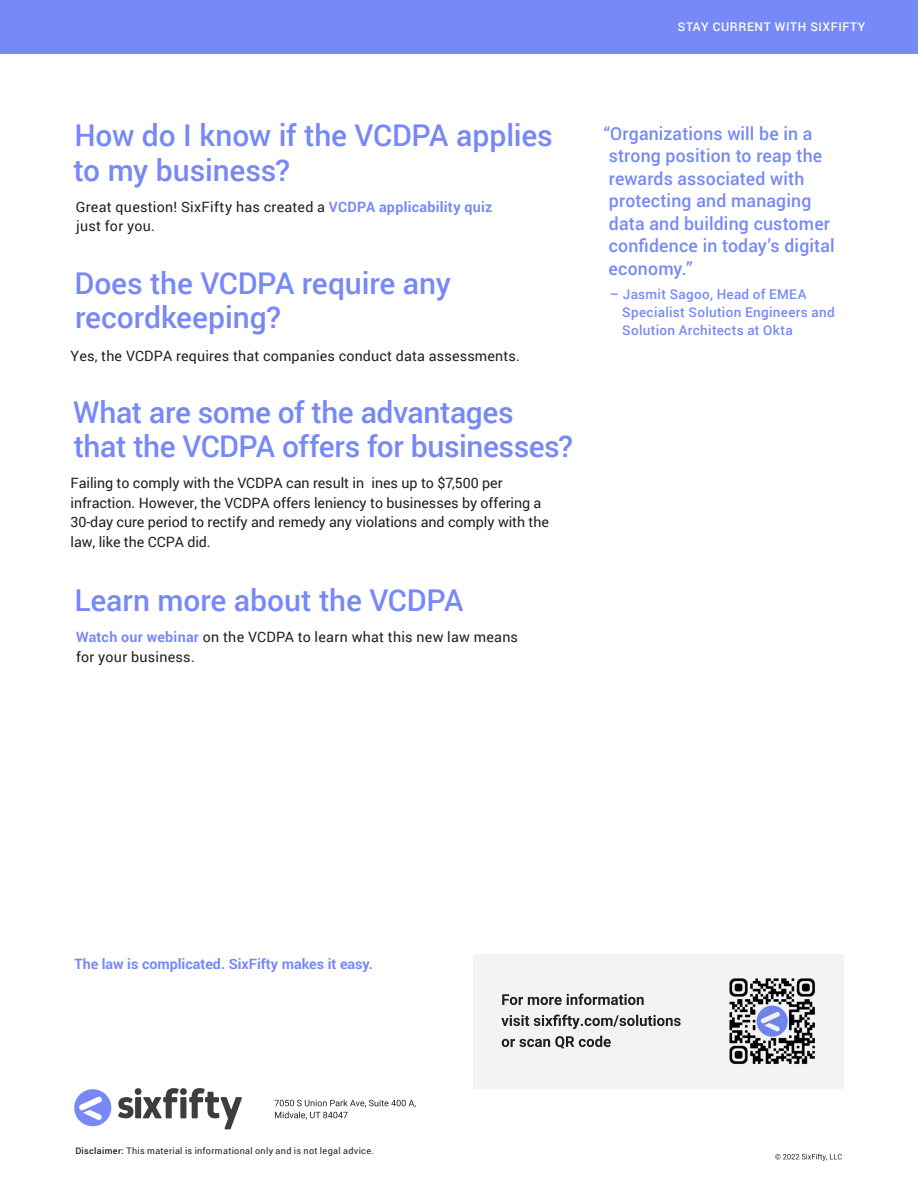
<style>
.page{position:relative;width:918px;height:1188px;background:#fff}
.page>*{position:absolute;margin:0;border:0;box-sizing:border-box;transform-origin:0 0}
.Headline{font:500 30px/34.5px "Roboto";letter-spacing:-.01em;color:#7789f6}
.purple_call_out{font:500 18px/22.5px "Roboto";letter-spacing:.01em;color:#7789f6}
.Body{font:14.25px/19.5px "Roboto";letter-spacing:-.005em;color:#231f20}
.Body-2{font:14.25px/19.5px "Roboto";letter-spacing:.02em;color:#231f20}
.purple_quoter{font:700 14.25px "Roboto";color:#7789f6}
.purple_quoter-2{font:500 13.5px/18px "Roboto";letter-spacing:.025em;color:#7789f6}
.page_label{font:500 12px "Roboto";letter-spacing:.05em;color:#fff}
.boilerplate{font:9px "Roboto";letter-spacing:.035em;color:#231f20}
.s1{font-weight:700;color:#7789f6}
.s2{font-weight:500}
</style>
<div class="page">
<div style="left:0;top:0;width:918px;height:54px;background:#7789f6"></div>
<svg style="left:74px;top:1089px;width:37px;height:37px"></svg>
<svg style="left:118px;top:1088px;width:124px;height:41px"></svg>
<svg style="left:275px;top:1099px;width:141px;height:21px"></svg>
<div style="left:473px;top:954px;width:371px;height:135px;background:#f2f3f4"></div>
<svg style="left:502px;top:1036px;width:109px;height:13px"></svg>
<svg style="left:501px;top:1015px;width:180px;height:14px"></svg>
<svg style="left:502px;top:994px;width:142px;height:11px"></svg>
<svg style="left:775px;top:1154px;width:67px;height:7px"></svg>
<img style="left:729px;top:978px;width:86px;height:86px">
<p class="page_label" style="left:678px;top:19px;width:189px">STAY CURRENT WITH SIXFIFTY</p>
<p class="Headline" style="left:74px;top:117px;width:481px">How do I know if the VCDPA applies to my business?</p>
<p class="Body-2" style="left:76px;top:197px;width:418px">Great question! SixFifty has created a <span class="s1">VCDPA applicability quiz </span>just for you.</p>
<p class="Headline" style="left:75px;top:265px;width:378px">Does the VCDPA require any recordkeeping?</p>
<p class="Body" style="left:71px;top:346px;width:451px">Yes, the VCDPA requires that companies conduct data assessments.</p>
<p class="Headline" style="left:73px;top:394px;width:501px">What are some of the advantages that the VCDPA offers for businesses?</p>
<p class="Body" style="left:71px;top:473px;width:480px">Failing to comply with the VCDPA can result in ines up to $7,500 per infraction. However, the VCDPA offers leniency to businesses by offering a 30-day cure period to rectify and remedy any violations and comply with the law, like the CCPA did.</p>
<p class="Headline" style="left:74px;top:582px;width:391px">Learn more about the VCDPA</p>
<p class="Body-2" style="left:76px;top:627px;width:443px"><span class="s1">Watch our webinar</span> on the VCDPA to learn what this new law means for your business.</p>
<p class="purple_call_out" style="left:604px;top:121px;width:232px">“Organizations will be in a strong position to reap the rewards associated with protecting and managing data and building customer confidence in today’s digital economy.”</p>
<p class="purple_quoter-2" style="left:622px;top:285px;width:214px;text-indent:-12px">– Jasmit Sagoo, Head of EMEA<br>Specialist Solution Engineers and<br>Solution Architects at Okta</p>
<p class="purple_quoter" style="left:75px;top:953px;width:300px">The law is complicated. SixFifty makes it easy.</p>
<p class="boilerplate" style="left:75px;top:1144px;width:300px"><span class="s2">Disclaimer:</span> This material is informational only and is not legal advice.</p>
</div>
